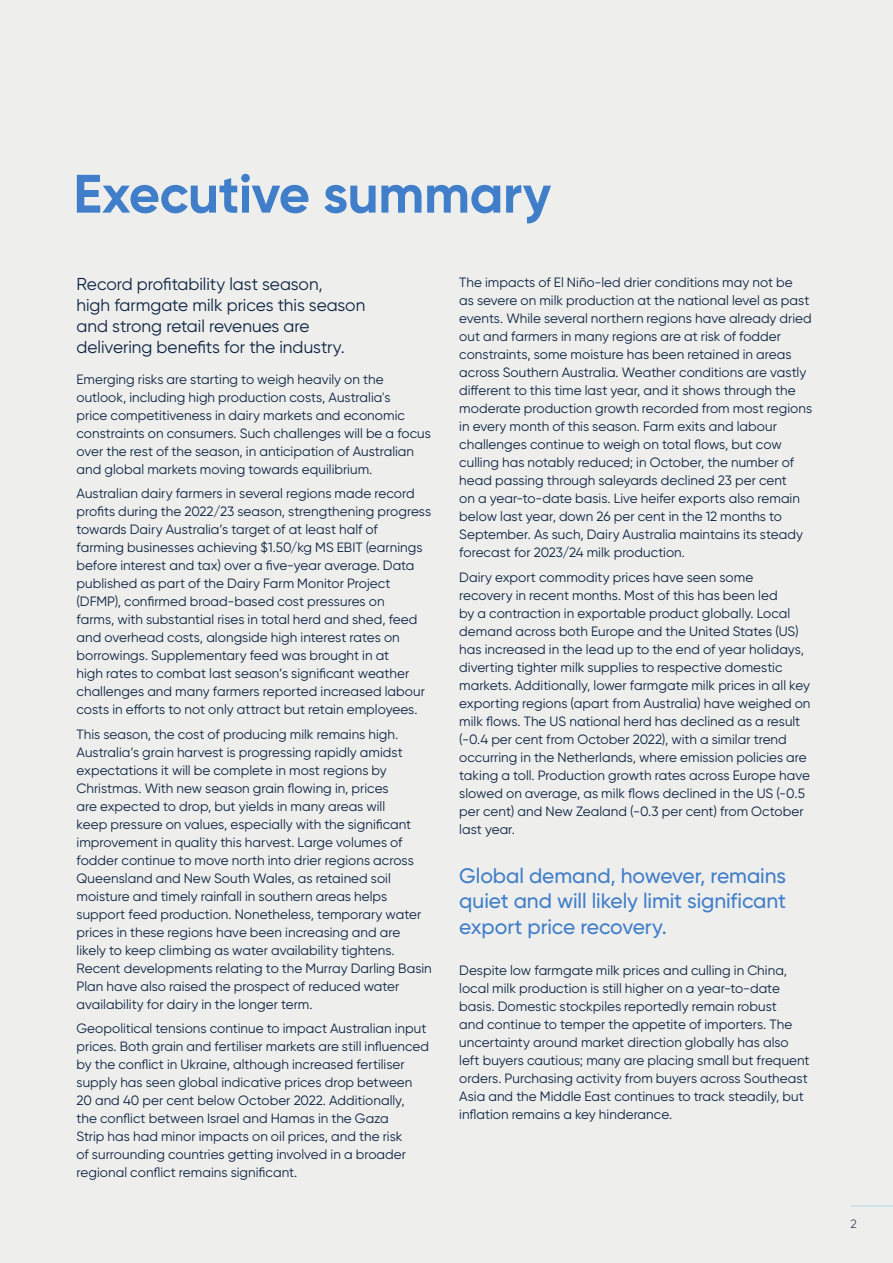
<style>
.page{position:relative;width:893px;height:1263px;background:#eeeeed}
.page>*{position:absolute;margin:0;border:0;box-sizing:border-box;transform-origin:0 0}
.Section_heading_01{font:700 54px "Gilroy";letter-spacing:-.01em;color:#407ec9}
.Pull_quote{font:500 21px/25.5px "Gilroy";letter-spacing:-.005em;color:#407ec9;text-align:justify}
.Intro_para{font:17.25px/21px "Gilroy";letter-spacing:-.005em;color:#0c2340}
.Body_copy{font:13.5px/18px "Gilroy";letter-spacing:.005em;color:#0c2340}
.t1{font:300 12px "Gilroy";color:#0c2340}
</style>
<div class="page">
<hr style="left:850px;top:1205px;width:43px;height:1px;background:#b8dde1">
<p class="Section_heading_01" style="left:73px;top:160px;width:479px">Executive summary</p>
<p class="Intro_para" style="left:77px;top:273px;width:290px">Record profitability last season,<br>high farmgate milk prices this season and strong retail revenues are delivering benefits for the industry.</p>
<p class="Body_copy" style="left:77px;top:370px;width:356px">Emerging risks are starting to weigh heavily on the outlook, including high production costs, Australia's<br>price competitiveness in dairy markets and economic constraints on consumers. Such challenges will be a focus over the rest of the season, in anticipation of Australian and global markets moving towards equilibrium.</p>
<p class="Body_copy" style="left:77px;top:484px;width:356px">Australian dairy farmers in several regions made record profits during the 2022/23 season, strengthening progress towards Dairy Australia’s target of at least half of<br>farming businesses achieving $1.50/kg MS EBIT (earnings before interest and tax) over a five-year average. Data published as part of the Dairy Farm Monitor Project (DFMP), confirmed broad-based cost pressures on<br>farms, with substantial rises in total herd and shed, feed and overhead costs, alongside high interest rates on borrowings. Supplementary feed was brought in at<br>high rates to combat last season’s significant weather challenges and many farmers reported increased labour costs in efforts to not only attract but retain employees.</p>
<p class="Body_copy" style="left:77px;top:725px;width:357px">This season, the cost of producing milk remains high.<br>Australia’s grain harvest is progressing rapidly amidst expectations it will be complete in most regions by Christmas. With new season grain flowing in, prices<br>are expected to drop, but yields in many areas will<br>keep pressure on values, especially with the significant improvement in quality this harvest. Large volumes of fodder continue to move north into drier regions across Queensland and New South Wales, as retained soil moisture and timely rainfall in southern areas helps support feed production. Nonetheless, temporary water prices in these regions have been increasing and are likely to keep climbing as water availability tightens.<br>Recent developments relating to the Murray Darling Basin Plan have also raised the prospect of reduced water availability for dairy in the longer term.</p>
<p class="Body_copy" style="left:77px;top:1019px;width:354px">Geopolitical tensions continue to impact Australian input prices. Both grain and fertiliser markets are still influenced by the conflict in Ukraine, although increased fertiliser supply has seen global indicative prices drop between 20 and 40 per cent below October 2022. Additionally,<br>the conflict between Israel and Hamas in the Gaza<br>Strip has had minor impacts on oil prices, and the risk<br>of surrounding countries getting involved in a broader regional conflict remains significant.</p>
<p class="Body_copy" style="left:459px;top:273px;width:354px">The impacts of El Niño-led drier conditions may not be<br>as severe on milk production at the national level as past events. While several northern regions have already dried out and farmers in many regions are at risk of fodder constraints, some moisture has been retained in areas across Southern Australia. Weather conditions are vastly different to this time last year, and it shows through the moderate production growth recorded from most regions in every month of this season. Farm exits and labour challenges continue to weigh on total flows, but cow culling has notably reduced; in October, the number of head passing through saleyards declined 23 per cent<br>on a year-to-date basis. Live heifer exports also remain below last year, down 26 per cent in the 12 months to September. As such, Dairy Australia maintains its steady forecast for 2023/24 milk production.</p>
<p class="Body_copy" style="left:459px;top:568px;width:353px">Dairy export commodity prices have seen some<br>recovery in recent months. Most of this has been led<br>by a contraction in exportable product globally. Local demand across both Europe and the United States (US) has increased in the lead up to the end of year holidays, diverting tighter milk supplies to respective domestic markets. Additionally, lower farmgate milk prices in all key exporting regions (apart from Australia) have weighed on milk flows. The US national herd has declined as a result (-0.4 per cent from October 2022), with a similar trend occurring in the Netherlands, where emission policies are taking a toll. Production growth rates across Europe have slowed on average, as milk flows declined in the US (-0.5 per cent) and New Zealand (-0.3 per cent) from October last year.</p>
<p class="Pull_quote" style="left:459px;top:862px;width:328px">Global demand, however, remains quiet and will likely limit significant export price recovery.</p>
<p class="Body_copy" style="left:459px;top:961px;width:352px">Despite low farmgate milk prices and culling in China, local milk production is still higher on a year-to-date basis. Domestic stockpiles reportedly remain robust<br>and continue to temper the appetite of importers. The uncertainty around market direction globally has also left buyers cautious; many are placing small but frequent orders. Purchasing activity from buyers across Southeast Asia and the Middle East continues to track steadily, but inflation remains a key hinderance.</p>
<p class="t1" style="left:850px;top:1216px;width:8px">2</p>
</div>
